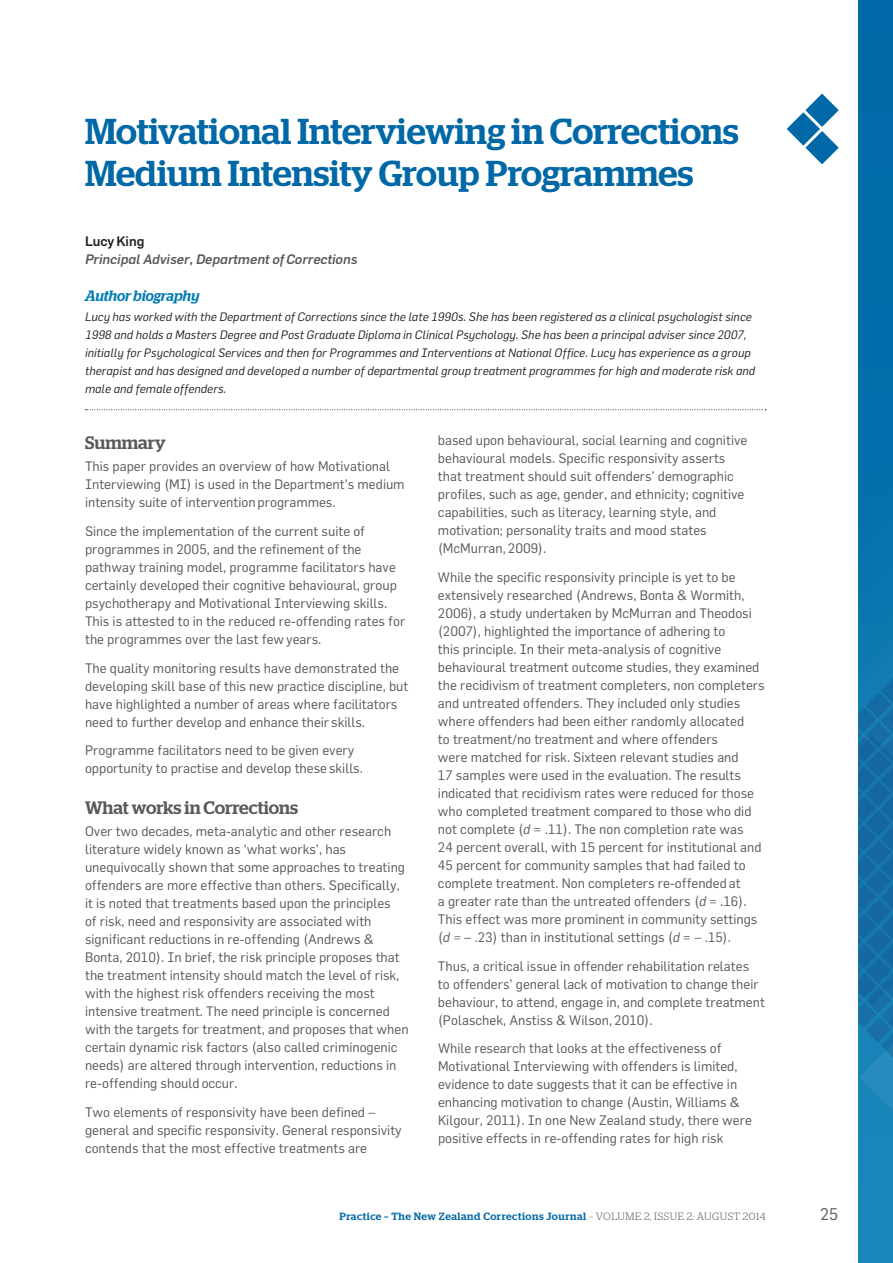
<style>
.page{position:relative;width:893px;height:1263px;background:#fff}
.page>*{position:absolute;margin:0;border:0;box-sizing:border-box;transform-origin:0 0}
.t1{font:500 36px/42px "Stag";color:#0068a6}
.t2{font:500 18px "Stag";color:#58595b}
.t3{font:16.5px "Flama Maori";color:#58595b}
.t4{font:italic 500 15px "Stag";letter-spacing:-.01em;color:#007cb4}
.t5{font:13.5px/18px "Flama Maori";color:#58595b}
.t6{font:italic 500 13.5px "Flama Maori";color:#58595b}
.t7{font:500 13.5px "Flama Maori";color:#231f20}
.t8{font:italic 12px/18px "Flama Maori";color:#231f20}
.t9{font:500 10.5px "Stag";letter-spacing:.05em;color:#0068a6}
.s1{font-style:italic}
.s2{font-weight:300;color:#58595b}
</style>
<div class="page">
<div style="left:859px;top:0;width:34px;height:1263px;background:#006da9"></div>
<svg style="left:859px;top:597px;width:34px;height:666px;background:#1577ad"></svg>
<svg style="left:787px;top:94px;width:52px;height:70px"></svg>
<svg style="left:85px;top:409px;width:681px;height:1px"></svg>
<h1 class="t1" style="left:85px;top:110px;width:655px">Motivational Interviewing in Corrections<br>Medium Intensity Group Programmes</h1>
<p class="t7" style="left:85px;top:233px;width:61px">LucyKing</p>
<p class="t6" style="left:85px;top:251px;width:274px">Principal Adviser, Department ofCorrections</p>
<p class="t4" style="left:85px;top:287px;width:116px">Author biography</p>
<p class="t8" style="left:85px;top:308px;width:672px">Lucy has worked with the Department of Corrections since the late 1990s. She has been registered as a clinical psychologist since 1998 and holds a Masters Degree and Post Graduate Diploma in Clinical Psychology. She has been a principal adviser since 2007, initially for Psychological Services and then for Programmes and Interventions at National Office. Lucy has experience as a group therapist and has designed and developed a number of departmental group treatment programmes for high and moderate risk and male and female offenders.</p>
<h2 class="t2" style="left:85px;top:432px;width:82px">Summary</h2>
<p class="t5" style="left:85px;top:457px;width:321px">This paper provides an overview of how Motivational<br>Interviewing (MI) is used in the Department’s medium intensity suite of intervention programmes.</p>
<p class="t5" style="left:85px;top:522px;width:322px">Since the implementation of the current suite of programmes in 2005, and the refinement of the pathway training model, programme facilitators have certainly developed their cognitive behavioural, group psychotherapy and Motivational Interviewing skills.<br>This is attested to in the reduced re-offending rates for the programmes over the last fewyears.</p>
<p class="t5" style="left:85px;top:658px;width:325px">The quality monitoring results have demonstrated the developing skill base of this new practice discipline, but have highlighted a number of areas where facilitators need to further develop and enhance their skills.</p>
<p class="t5" style="left:85px;top:741px;width:279px">Programme facilitators need to be given every opportunity to practise and develop these skills.</p>
<h2 class="t2" style="left:85px;top:797px;width:215px">What works in Corrections</h2>
<p class="t5" style="left:85px;top:822px;width:325px">Over two decades, meta-analytic and other research literature widely known as ‘what works’, has unequivocally shown that some approaches to treating offenders are more effective than others. Specifically, it is noted that treatments based upon the principles<br>of risk, need and responsivity are associated with significant reductions in re-offending (Andrews &amp; Bonta, 2010). In brief, the risk principle proposes that the treatment intensity should match the level of risk, with the highest risk offenders receiving the most intensive treatment. The need principle is concerned with the targets for treatment, and proposes that when certain dynamic risk factors (also called criminogenic needs) are altered through intervention, reductions in re-offending should occur.</p>
<p class="t5" style="left:85px;top:1103px;width:318px">Two elements of responsivity have been defined – general and specific responsivity. General responsivity contends that the most effective treatments are</p>
<p class="t5" style="left:438px;top:431px;width:311px">based upon behavioural, social learning and cognitive behavioural models. Specific responsivity asserts that treatment should suit offenders’ demographic profiles, such as age, gender, and ethnicity; cognitive capabilities, such as literacy, learning style, and motivation; personality traits and mood states (McMurran, 2009).</p>
<p class="t5" style="left:438px;top:568px;width:328px">While the specific responsivity principle is yet to be extensively researched (Andrews, Bonta &amp; Wormith, 2006), a study undertaken by McMurran and Theodosi (2007), highlighted the importance of adhering to<br>this principle. In their meta-analysis of cognitive behavioural treatment outcome studies, they examined the recidivism of treatment completers, non completers and untreated offenders. They included only studies where offenders had been either randomly allocated<br>to treatment/no treatment and where offenders<br>were matched for risk. Sixteen relevant studies and<br>17 samples were used in the evaluation. The results indicated that recidivism rates were reduced for those who completed treatment compared to those who did not complete (<span class="s1">d</span> = .11). The non completion rate was<br>24 percent overall, with 15 percent for institutional and 45 percent for community samples that had failed to complete treatment. Non completers re-offended at<br>a greater rate than the untreated offenders (<span class="s1">d</span> = .16).<br>This effect was more prominent in community settings (<span class="s1">d =</span> – .23) than in institutional settings (<span class="s1">d</span> = – .15).</p>
<p class="t5" style="left:438px;top:957px;width:329px">Thus, a critical issue in offender rehabilitation relates<br>to offenders’ general lack of motivation to change their behaviour, to attend, engage in, and complete treatment (Polaschek, Anstiss &amp; Wilson, 2010).</p>
<p class="t5" style="left:438px;top:1039px;width:315px">While research that looks at the effectiveness of Motivational Interviewing with offenders is limited, evidence to date suggests that it can be effective in enhancing motivation to change (Austin, Williams &amp; Kilgour, 2011). In one New Zealand study, there were positive effects in re-offending rates for high risk</p>
<p class="t9" style="left:340px;top:1210px;width:427px">Practice – The New Zealand Corrections Journal <span class="s2">– VOLUME 2, ISSUE 2: AUGUST 2014</span></p>
<p class="t3" style="left:820px;top:1204px;width:20px">25</p>
</div>
